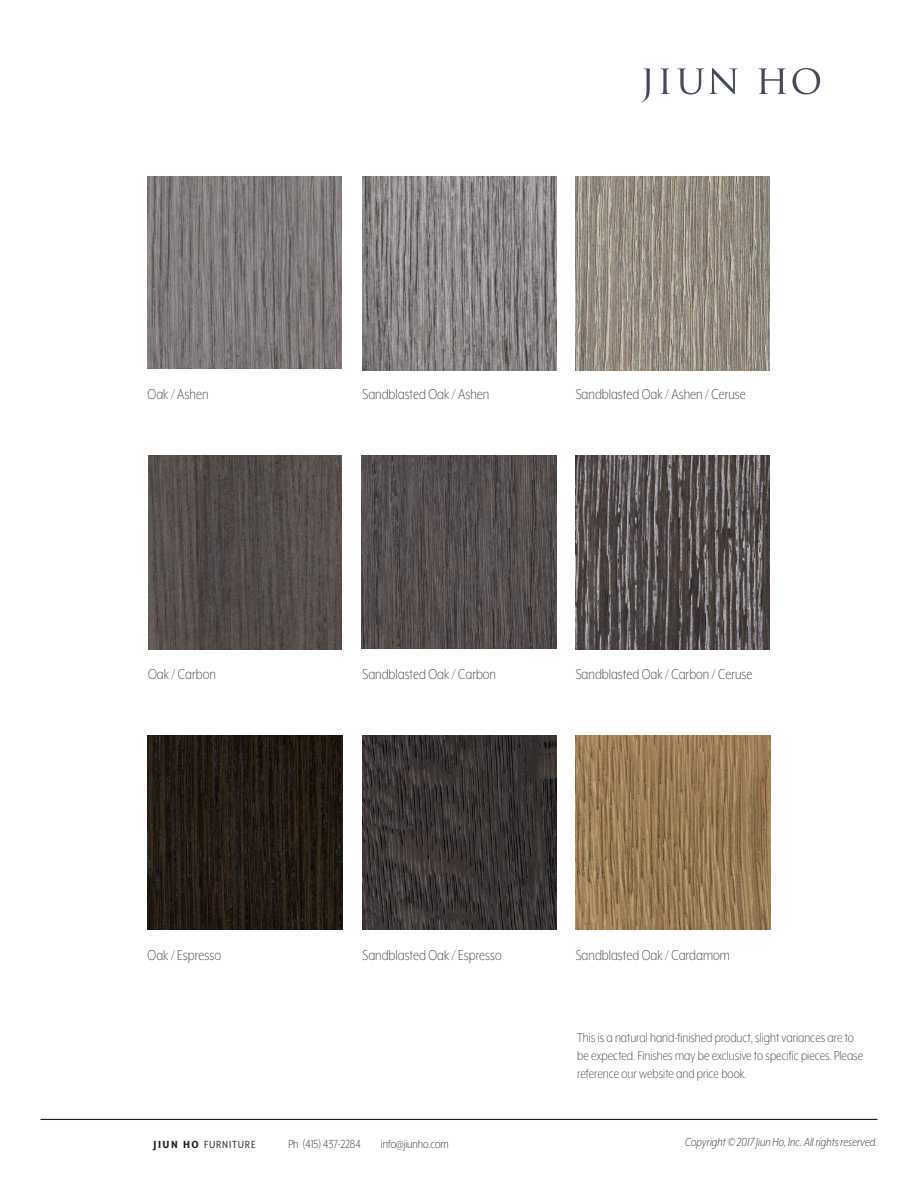
<style>
.page{position:relative;width:918px;height:1188px;background:#fff}
.page>*{position:absolute;margin:0;border:0;box-sizing:border-box;transform-origin:0 0}
.t1{font:300 16.5px "Mr Eaves XL Mod Nar OT";color:#333e47}
.t2{font:300 15px/18px "Mr Eaves XL Mod Nar OT";color:#333e47}
.t3{font:15px "Mr Eaves XL Mod Nar OT";letter-spacing:.05em;color:#231f20}
.t4{font:italic 300 13.5px "Mr Eaves XL Mod Nar OT";letter-spacing:.01em;color:#231f20}
.t5{font:300 13.5px "Mr Eaves XL Mod Nar OT";color:#231f20}
.s1{font-weight:700}
</style>
<div class="page">
<hr style="left:40px;top:1119px;width:838px;height:1px;background:#231f20">
<img style="left:363px;top:176px;width:194px;height:194px">
<img style="left:148px;top:176px;width:194px;height:193px">
<img style="left:362px;top:456px;width:194px;height:192px">
<img style="left:148px;top:456px;width:194px;height:193px">
<img style="left:576px;top:456px;width:193px;height:193px">
<img style="left:576px;top:176px;width:194px;height:194px">
<img style="left:148px;top:736px;width:194px;height:194px">
<img style="left:576px;top:735px;width:194px;height:195px">
<img style="left:363px;top:735px;width:194px;height:195px">
<svg style="left:642px;top:68px;width:178px;height:34px"></svg>
<p class="t1" style="left:148px;top:386px;width:62px">Oak / Ashen</p>
<p class="t1" style="left:363px;top:386px;width:128px">Sandblasted Oak / Ashen</p>
<p class="t1" style="left:576px;top:386px;width:171px">Sandblasted Oak / Ashen / Ceruse</p>
<p class="t1" style="left:148px;top:666px;width:69px">Oak / Carbon</p>
<p class="t1" style="left:363px;top:666px;width:135px">Sandblasted Oak / Carbon</p>
<p class="t1" style="left:576px;top:666px;width:178px">Sandblasted Oak / Carbon / Ceruse</p>
<p class="t1" style="left:148px;top:947px;width:75px">Oak / Espresso</p>
<p class="t1" style="left:363px;top:947px;width:141px">Sandblasted Oak / Espresso</p>
<p class="t1" style="left:576px;top:947px;width:156px">Sandblasted Oak / Cardamom</p>
<p class="t2" style="left:577px;top:1028px;width:288px">This is a natural hand-finished product, slight variances are to be expected. Finishes may be exclusive to specific pieces. Please reference our website and price book.</p>
<p class="t3" style="left:153px;top:1135px;width:104px"><span class="s1">jiun ho</span> furniture</p>
<p class="t5" style="left:289px;top:1137px;width:74px">Ph (415) 437-2284</p>
<p class="t5" style="left:381px;top:1137px;width:69px">info@jiunho.com</p>
<p class="t4" style="left:685px;top:1136px;width:194px">Copyright © 2017 Jiun Ho, Inc. All rights reserved.</p>
</div>
